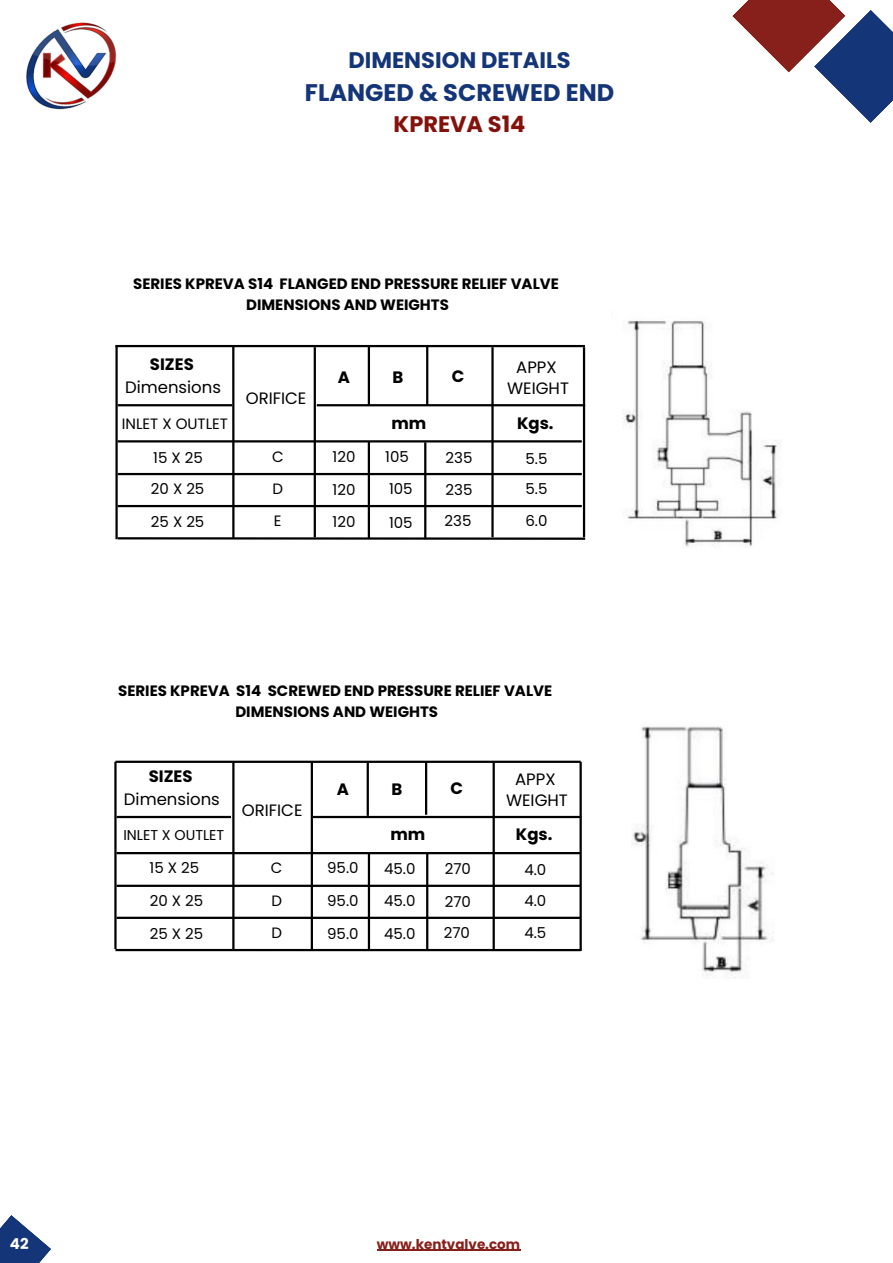
<style>
.page{position:relative;width:893px;height:1263px;background:#fff}
.page>*{position:absolute;margin:0;border:0;box-sizing:border-box;transform-origin:0 0}
.t1{font:700 24px "Poppins";color:#143578}
.t2{font:700 22.5px "Poppins";color:#143578}
.t3{font:700 22.5px "Poppins";color:#83120c}
.t4{font:16.5px "Poppins";color:#000}
.t5{font:700 16.5px "Poppins";color:#000}
.t6{font:700 15px "Poppins";color:#000}
.t7{font:15px "Poppins";color:#000}
.t8{font:700 15px "Poppins";color:#fff}
.t9{font:14.25px "Poppins";color:#000}
.t10{font:700 13.5px "Poppins";color:#87201a}
</style>
<div class="page">
<svg style="left:0;top:1215px;width:51px;height:48px"></svg>
<img style="left:624px;top:320px;width:155px;height:227px">
<img style="left:632px;top:726px;width:142px;height:253px">
<hr style="left:377px;top:1250px;width:143px;height:1px;background:#87201a">
<hr style="left:115px;top:761px;width:465px;height:2px;background:#000">
<hr style="left:115px;top:949px;width:465px;height:2px;background:#000">
<hr style="left:313px;top:816px;width:268px;height:2px;background:#000">
<hr style="left:117px;top:816px;width:114px;height:2px;background:#000">
<hr style="left:117px;top:852px;width:463px;height:2px;background:#000">
<hr style="left:117px;top:885px;width:463px;height:2px;background:#000">
<hr style="left:117px;top:917px;width:463px;height:2px;background:#000">
<hr style="left:367px;top:763px;width:2px;height:53px;background:#000">
<hr style="left:425px;top:762px;width:2px;height:53px;background:#000">
<hr style="left:115px;top:345px;width:470px;height:2px;background:#000">
<svg style="left:115px;top:536px;width:471px;height:4px"></svg>
<hr style="left:115px;top:345px;width:3px;height:194px;background:#000">
<hr style="left:317px;top:404px;width:268px;height:2px;background:#000">
<hr style="left:118px;top:404px;width:114px;height:2px;background:#000">
<hr style="left:118px;top:440px;width:464px;height:2px;background:#000">
<hr style="left:118px;top:473px;width:464px;height:2px;background:#000">
<hr style="left:118px;top:505px;width:464px;height:2px;background:#000">
<hr style="left:368px;top:346px;width:2px;height:59px;background:#000">
<hr style="left:426px;top:345px;width:2px;height:60px;background:#000">
<hr style="left:424px;top:442px;width:2px;height:97px;background:#000">
<hr style="left:579px;top:762px;width:3px;height:189px;background:#000">
<hr style="left:368px;top:853px;width:2px;height:98px;background:#000">
<svg style="left:732px;top:0;width:161px;height:123px"></svg>
<img style="left:26px;top:21px;width:91px;height:89px">
<hr style="left:492px;top:763px;width:3px;height:187px;background:#000">
<hr style="left:311px;top:762px;width:2px;height:187px;background:#000">
<hr style="left:114px;top:762px;width:3px;height:187px;background:#000">
<hr style="left:232px;top:763px;width:2px;height:187px;background:#000">
<hr style="left:426px;top:853px;width:2px;height:98px;background:#000">
<hr style="left:583px;top:347px;width:2px;height:190px;background:#000">
<hr style="left:232px;top:345px;width:2px;height:194px;background:#000">
<hr style="left:314px;top:347px;width:2px;height:190px;background:#000">
<hr style="left:491px;top:347px;width:2px;height:190px;background:#000">
<hr style="left:368px;top:442px;width:2px;height:97px;background:#000">
<p class="t2" style="left:348px;top:45px;width:224px">DIMENSION DETAILS</p>
<p class="t1" style="left:305px;top:76px;width:311px">FLANGED &amp; SCREWED END</p>
<p class="t3" style="left:394px;top:109px;width:133px">KPREVA S14</p>
<p class="t6" style="left:133px;top:273px;width:427px">SERIES KPREVA S14 FLANGED END PRESSURE RELIEF VALVE</p>
<p class="t6" style="left:246px;top:294px;width:204px">DIMENSIONS AND WEIGHTS</p>
<p class="t5" style="left:150px;top:352px;width:45px">SIZES</p>
<p class="t4" style="left:125px;top:376px;width:97px">Dimensions</p>
<p class="t4" style="left:246px;top:387px;width:62px">ORIFICE</p>
<p class="t5" style="left:338px;top:366px;width:14px">A</p>
<p class="t5" style="left:392px;top:366px;width:12px">B</p>
<p class="t5" style="left:452px;top:364px;width:14px">C</p>
<p class="t7" style="left:122px;top:413px;width:108px">INLET X OUTLET</p>
<p class="t5" style="left:391px;top:411px;width:36px">mm</p>
<p class="t7" style="left:272px;top:446px;width:13px">C</p>
<p class="t7" style="left:272px;top:478px;width:12px">D</p>
<p class="t7" style="left:274px;top:510px;width:9px">E</p>
<p class="t7" style="left:332px;top:446px;width:24px">120</p>
<p class="t7" style="left:385px;top:446px;width:25px">105</p>
<p class="t7" style="left:389px;top:478px;width:25px">105</p>
<p class="t7" style="left:153px;top:447px;width:51px">15 X 25</p>
<p class="t7" style="left:151px;top:478px;width:55px">20 X 25</p>
<p class="t7" style="left:151px;top:511px;width:55px">25 X 25</p>
<p class="t7" style="left:332px;top:479px;width:24px">120</p>
<p class="t7" style="left:332px;top:511px;width:24px">120</p>
<p class="t7" style="left:389px;top:512px;width:25px">105</p>
<p class="t7" style="left:445px;top:447px;width:28px">235</p>
<p class="t7" style="left:445px;top:479px;width:28px">235</p>
<p class="t7" style="left:444px;top:510px;width:28px">235</p>
<p class="t4" style="left:516px;top:356px;width:42px">APPX</p>
<p class="t4" style="left:507px;top:377px;width:63px">WEIGHT</p>
<p class="t5" style="left:517px;top:411px;width:38px">Kgs.</p>
<p class="t7" style="left:525px;top:448px;width:23px">5.5</p>
<p class="t7" style="left:525px;top:478px;width:23px">5.5</p>
<p class="t7" style="left:525px;top:510px;width:24px">6.0</p>
<p class="t6" style="left:118px;top:681px;width:435px">SERIES KPREVA S14 SCREWED END PRESSURE RELIEF VALVE</p>
<p class="t6" style="left:235px;top:701px;width:204px">DIMENSIONS AND WEIGHTS</p>
<p class="t5" style="left:149px;top:764px;width:45px">SIZES</p>
<p class="t4" style="left:124px;top:787px;width:97px">Dimensions</p>
<p class="t4" style="left:242px;top:798px;width:62px">ORIFICE</p>
<p class="t5" style="left:337px;top:777px;width:14px">A</p>
<p class="t5" style="left:391px;top:777px;width:12px">B</p>
<p class="t5" style="left:450px;top:776px;width:14px">C</p>
<p class="t9" style="left:123px;top:825px;width:102px">INLET X OUTLET</p>
<p class="t5" style="left:390px;top:823px;width:36px">mm</p>
<p class="t7" style="left:271px;top:857px;width:13px">C</p>
<p class="t7" style="left:271px;top:890px;width:12px">D</p>
<p class="t7" style="left:271px;top:922px;width:12px">D</p>
<p class="t7" style="left:327px;top:857px;width:33px">95.0</p>
<p class="t7" style="left:150px;top:857px;width:51px">15 X 25</p>
<p class="t7" style="left:150px;top:890px;width:55px">20 X 25</p>
<p class="t7" style="left:150px;top:923px;width:55px">25 X 25</p>
<p class="t7" style="left:384px;top:858px;width:33px">45.0</p>
<p class="t7" style="left:384px;top:890px;width:33px">45.0</p>
<p class="t7" style="left:327px;top:891px;width:33px">95.0</p>
<p class="t7" style="left:327px;top:923px;width:33px">95.0</p>
<p class="t7" style="left:384px;top:924px;width:33px">45.0</p>
<p class="t7" style="left:445px;top:858px;width:28px">270</p>
<p class="t7" style="left:445px;top:891px;width:28px">270</p>
<p class="t7" style="left:444px;top:922px;width:28px">270</p>
<p class="t4" style="left:515px;top:767px;width:42px">APPX</p>
<p class="t4" style="left:506px;top:788px;width:63px">WEIGHT</p>
<p class="t5" style="left:516px;top:823px;width:38px">Kgs.</p>
<p class="t7" style="left:524px;top:859px;width:23px">4.0</p>
<p class="t7" style="left:524px;top:890px;width:23px">4.0</p>
<p class="t7" style="left:524px;top:922px;width:23px">4.5</p>
<p class="t8" style="left:10px;top:1234px;width:20px">42</p>
<p class="t10" style="left:377px;top:1234px;width:145px">www.kentvalve.com</p>
</div>
